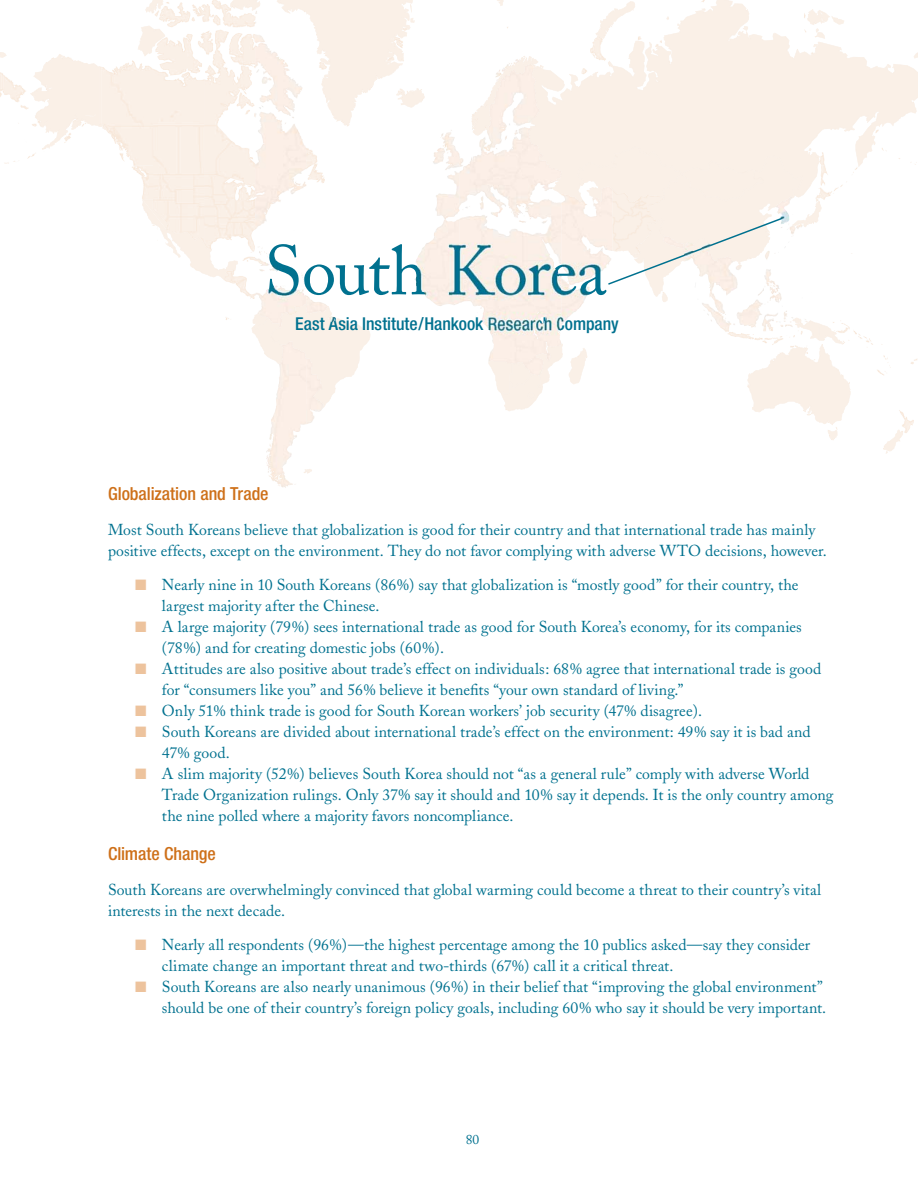
<style>
.page{position:relative;width:918px;height:1188px;background:#fff}
.page>*{position:absolute;margin:0;border:0;box-sizing:border-box;transform-origin:0 0}
.t1{font:69.45px "Adobe Caslon";letter-spacing:-.015em;color:#00718f}
.t2{font:500 condensed 18px "Helvetica Neue";color:#ce7019}
.t3{font:500 condensed 17.7px "Helvetica Neue";color:#00718f}
.t4{font:15.75px/21px "Adobe Caslon";color:#00718f}
.t5{font:13.5px "Adobe Caslon";color:#00718f}
.s1{color:#edc39d}
</style>
<div class="page">
<svg style="left:529px;top:0;width:389px;height:202px;fill:#faf0e7"></svg>
<svg style="left:495px;top:343px;width:68px;height:68px"></svg>
<svg style="left:252px;top:304px;width:118px;height:104px"></svg>
<svg style="left:30px;top:54px;width:69px;height:96px"></svg>
<svg style="left:883px;top:433px;width:20px;height:21px"></svg>
<svg style="left:747px;top:318px;width:103px;height:122px"></svg>
<svg style="left:497px;top:0;width:7px;height:6px"></svg>
<svg style="left:743px;top:26px;width:5px;height:5px"></svg>
<svg style="left:807px;top:9px;width:37px;height:38px"></svg>
<svg style="left:887px;top:64px;width:4px;height:4px"></svg>
<svg style="left:914px;top:52px;width:4px;height:6px"></svg>
<svg style="left:0;top:52px;width:7px;height:6px"></svg>
<svg style="left:596px;top:1px;width:39px;height:35px"></svg>
<svg style="left:608px;top:61px;width:6px;height:6px"></svg>
<svg style="left:472px;top:56px;width:66px;height:80px"></svg>
<svg style="left:569px;top:348px;width:18px;height:36px"></svg>
<svg style="left:138px;top:26px;width:27px;height:30px"></svg>
<svg style="left:145px;top:0;width:20px;height:14px"></svg>
<svg style="left:224px;top:0;width:201px;height:126px"></svg>
<svg style="left:304px;top:469px;width:8px;height:5px"></svg>
<svg style="left:144px;top:200px;width:94px;height:80px"></svg>
<svg style="left:578px;top:147px;width:244px;height:155px"></svg>
<img style="left:224px;top:236px;width:31px;height:84px">
<img style="left:153px;top:54px;width:51px;height:190px">
<img style="left:266px;top:454px;width:19px;height:33px">
<svg style="left:699px;top:0;width:6px;height:2px"></svg>
<img style="left:387px;top:28px;width:21px;height:33px">
<img style="left:590px;top:36px;width:72px;height:22px">
<img style="left:804px;top:13px;width:9px;height:42px">
<img style="left:99px;top:62px;width:35px;height:104px">
<img style="left:306px;top:62px;width:43px;height:124px">
<img style="left:459px;top:208px;width:92px;height:168px">
<img style="left:582px;top:58px;width:24px;height:16px">
<img style="left:415px;top:145px;width:44px;height:161px">
<div style="left:612px;top:189px;width:51px;height:66px;background:#faf0e7"></div>
<img style="left:820px;top:129px;width:97px;height:37px">
<img style="left:132px;top:166px;width:21px;height:44px">
<img style="left:561px;top:186px;width:51px;height:159px">
<img style="left:702px;top:299px;width:91px;height:28px">
<img style="left:816px;top:166px;width:42px;height:36px">
<img style="left:306px;top:295px;width:30px;height:129px">
<img style="left:772px;top:338px;width:145px;height:38px">
<img style="left:836px;top:382px;width:78px;height:51px">
<h1 class="t1" style="left:264px;top:243px;width:344px">South Korea</h1>
<p class="t3" style="left:295px;top:317px;width:325px">East Asia Institute/Hankook Research Company</p>
<p class="t2" style="left:108px;top:487px;width:162px">Globalization and Trade</p>
<p class="t4" style="left:108px;top:521px;width:720px">Most South Koreans believe that globalization is good for their country and that international trade has mainly positive effects, except on the environment. They do not favor complying with adverse WTO decisions, however.</p>
<p class="t4" style="left:162px;top:576px;width:638px;text-indent:-27px"><span class="s1">■</span> Nearly nine in 10 South Koreans (86%) say that globalization is “mostly good” for their country, the largest majority after the Chinese.</p>
<p class="t4" style="left:162px;top:618px;width:641px;text-indent:-27px"><span class="s1">■</span> A large majority (79%) sees international trade as good for South Korea’s economy, for its companies (78%) and for creating domestic jobs (60%).</p>
<p class="t4" style="left:162px;top:660px;width:661px;text-indent:-27px"><span class="s1">■</span> Attitudes are also positive about trade’s effect on individuals: 68% agree that international trade is good for “consumers like you” and 56% believe it benefits “your own standard of living.”</p>
<p class="t4" style="left:135px;top:702px;width:569px"><span class="s1">■</span> Only 51% think trade is good for South Korean workers’ job security (47% disagree).</p>
<p class="t4" style="left:162px;top:723px;width:650px;text-indent:-27px"><span class="s1">■</span> South Koreans are divided about international trade’s effect on the environment: 49% say it is bad and<br>47% good.</p>
<p class="t4" style="left:162px;top:765px;width:673px;text-indent:-27px"><span class="s1">■</span> A slim majority (52%) believes South Korea should not “as a general rule” comply with adverse World<br>Trade Organization rulings. Only 37% say it should and 10% say it depends. It is the only country among the nine polled where a majority favors noncompliance.</p>
<p class="t2" style="left:108px;top:847px;width:109px">Climate Change</p>
<p class="t4" style="left:108px;top:881px;width:715px">South Koreans are overwhelmingly convinced that global warming could become a threat to their country’s vital interests in the next decade.</p>
<p class="t4" style="left:162px;top:936px;width:650px;text-indent:-27px"><span class="s1">■</span> Nearly all respondents (96%)—the highest percentage among the 10 publics asked—say they consider climate change an important threat and two-thirds (67%) call it a critical threat.</p>
<p class="t4" style="left:135px;top:978px;width:693px;text-align:right"><span class="s1">■</span> South Koreans are also nearly unanimous (96%) in their belief that “improving the global environment” should be one of their country’s foreign policy goals, including 60% who say it should be very important.</p>
<p class="t5" style="left:466px;top:1134px;width:15px">80</p>
</div>
